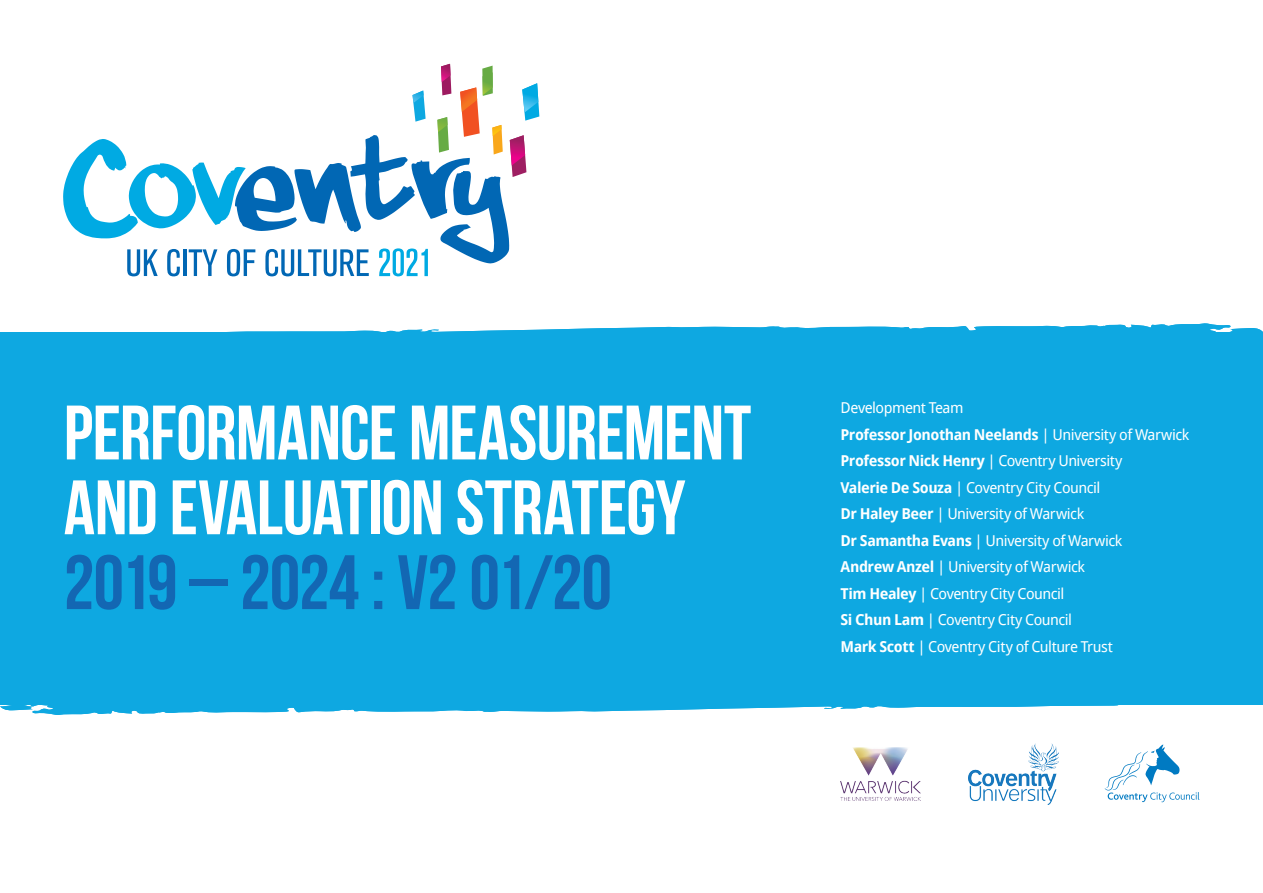
<style>
.page{position:relative;width:1263px;height:893px;background:#fff}
.page>*{position:absolute;margin:0;border:0;box-sizing:border-box;transform-origin:0 0}
.t1{font:700 76.95px/74.8px "Bebas Neue";letter-spacing:-.01em;color:#fff}
.t2{font:700 76.95px "Bebas Neue";letter-spacing:-.015em;color:#1367b3}
.t3{font:15px/26.5px "Droid Sans";letter-spacing:-.035em;color:#fff}
.s1{font-weight:700}
</style>
<div class="page">
<div style="left:0;top:332px;width:1263px;height:373px;background:#0ea8e1"></div>
<svg style="left:227px;top:323px;width:1036px;height:9px"></svg>
<svg style="left:63px;top:64px;width:476px;height:212px"></svg>
<img style="left:522px;top:83px;width:16px;height:30px">
<svg style="left:1105px;top:745px;width:94px;height:57px"></svg>
<img style="left:840px;top:747px;width:80px;height:53px">
<img style="left:969px;top:743px;width:89px;height:62px">
<svg style="left:0;top:705px;width:1119px;height:10px"></svg>
<h1 class="t1" style="left:64px;top:394px;width:689px">PERFORMANCE MEASUREMENT<br>AND EVALUATION STRATEGY</h1>
<h1 class="t2" style="left:64px;top:540px;width:550px">2019 – 2024 : V2 01/20</h1>
<p class="t3" style="left:840px;top:395px;width:350px">Development Team<br><span class="s1">Professor Jonothan Neelands</span> | University of Warwick <span class="s1">Professor Nick Henry</span> | Coventry University<br><span class="s1">Valerie De Souza</span> | Coventry City Council<br><span class="s1">Dr Haley Beer</span> | University of Warwick<br><span class="s1">Dr Samantha Evans</span> | University of Warwick<br><span class="s1">Andrew Anzel</span> | University of Warwick<br><span class="s1">Tim Healey</span> | Coventry City Council<br><span class="s1">Si Chun Lam</span> | Coventry City Council<br><span class="s1">Mark Scott</span> | Coventry City of Culture Trust</p>
</div>
